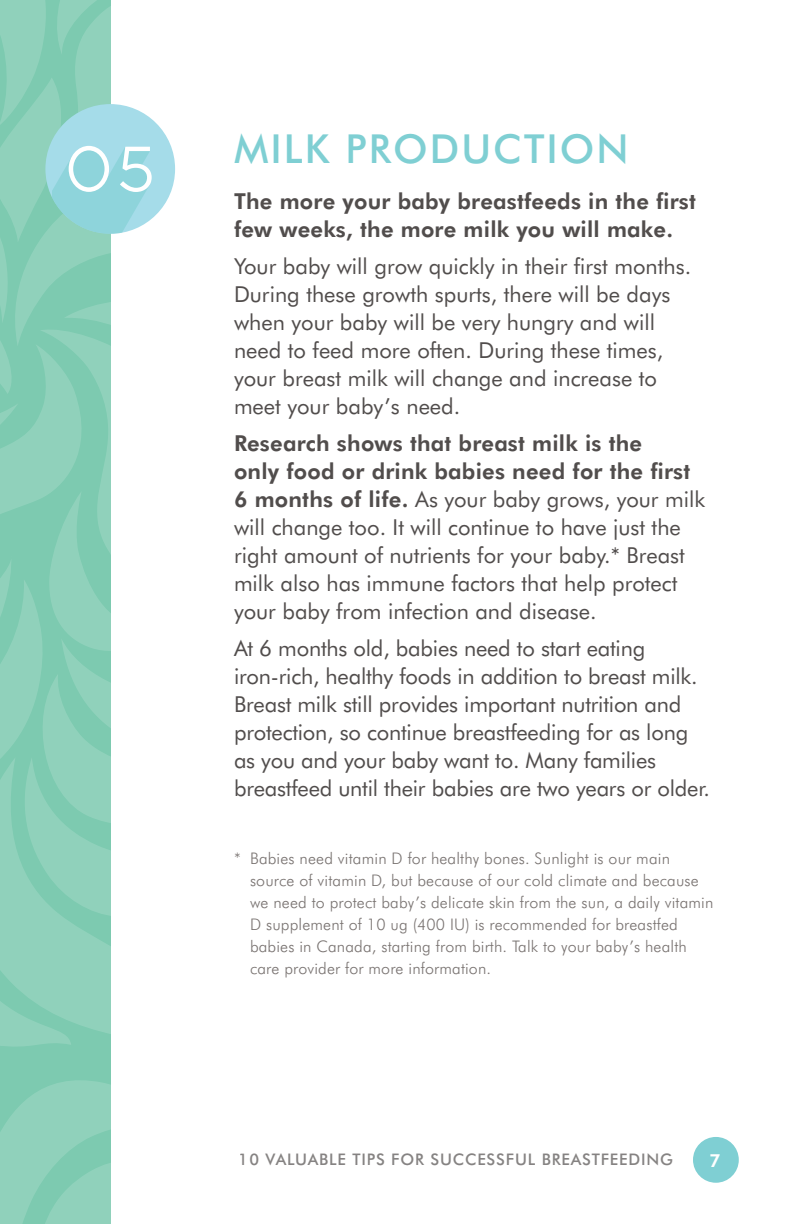
<style>
.page{position:relative;width:792px;height:1224px;background:#fff}
.page>*{position:absolute;margin:0;border:0;box-sizing:border-box;transform-origin:0 0}
.t1{font:500 40px "Futura BT";letter-spacing:.05em;color:#7fcfd3}
.Bullets{font:22px/28px "Futura BT";letter-spacing:-.01em;color:#514d4c}
.Body{font:22px/28px "Futura BT";color:#514d4c}
.Body-2{font:800 22px/28px "Futura BT";letter-spacing:.01em;color:#514d4c}
.t2{font:800 18px "Futura BT";color:#fff}
.Bullets-2{font:300 16px/22px "Futura BT";letter-spacing:.01em;color:#797371}
.t3{font:500 16px "Futura BT";letter-spacing:.05em;color:#514d4c}
.s1{font-weight:800}
</style>
<div class="page">
<div style="left:45px;top:104px;width:130px;height:130px;background:#a5dce9;border-radius:50%"></div>
<svg style="left:110px;top:157px;width:40px;height:77px;fill:#8ed4db"></svg>
<svg style="left:120px;top:147px;width:32px;height:45px"></svg>
<svg style="left:0;top:0;width:110px;height:1224px;background:#89ceb8"></svg>
<div style="left:693px;top:1137px;width:46px;height:46px;background:#7fcfd3;border-radius:50%"></div>
<h1 class="t1" style="left:234px;top:124px;width:396px">MILK PRODUCTION</h1>
<p class="Body-2" style="left:234px;top:187px;width:464px">The more your baby breastfeeds in the first few weeks, the more milk you will make.</p>
<p class="Bullets" style="left:234px;top:252px;width:459px">Your baby will grow quickly in their first months.<br>During these growth spurts, there will be days when your baby will be very hungry and will need to feed more often. During these times, your breast milk will change and increase to meet your baby’s need.</p>
<p class="Body" style="left:234px;top:429px;width:473px"><span class="s1">Research shows that breast milk is the<br>only food or drink babies need for the first 6 months of life.</span> As your baby grows, your milk will change too. It will continue to have just the right amount of nutrients for your baby.* Breast milk also has immune factors that help protect your baby from infection and disease.</p>
<p class="Bullets" style="left:234px;top:634px;width:478px">At 6 months old, babies need to start eating iron-rich, healthy foods in addition to breast milk.<br>Breast milk still provides important nutrition and protection, so continue breastfeeding for as long as you and your baby want to. Many families breastfeed until their babies are two years or older.</p>
<p class="Bullets-2" style="left:250px;top:847px;width:465px;text-indent:-16px">* Babies need vitamin D for healthy bones. Sunlight is our main source of vitamin D, but because of our cold climate and because we need to protect baby’s delicate skin from the sun, a daily vitamin D supplement of 10 ug (400 IU) is recommended for breastfed babies in Canada, starting from birth. Talk to your baby’s health care provider for more information.</p>
<p class="t3" style="left:239px;top:1150px;width:436px">10 VALUABLE TIPS FOR SUCCESSFUL BREASTFEEDING</p>
<p class="t2" style="left:709px;top:1150px;width:13px">7</p>
</div>
